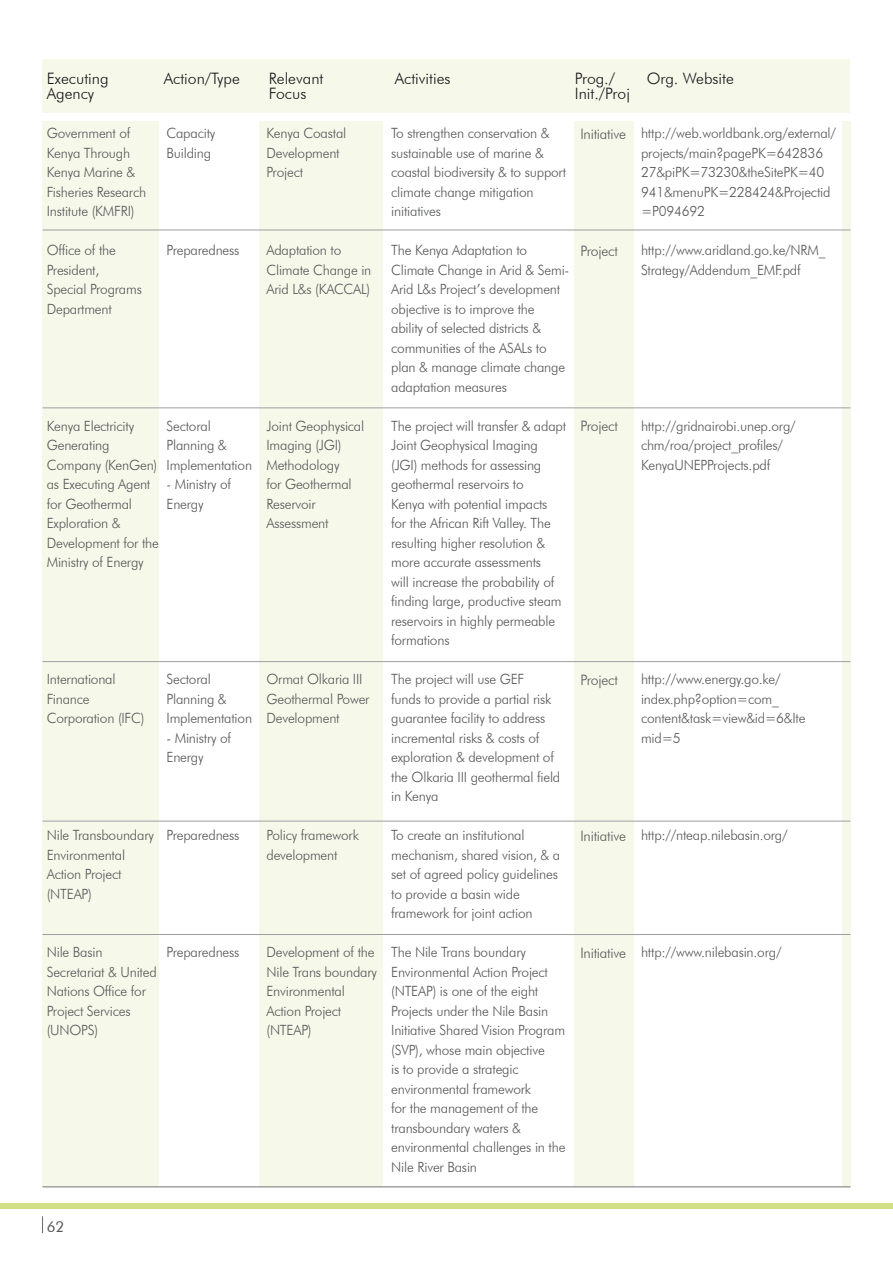
<style>
.page{position:relative;width:893px;height:1263px;background:#fff}
.page>*{position:absolute;margin:0;border:0;box-sizing:border-box;transform-origin:0 0}
.t1{font:300 15.75px "Futura BT";color:#181419}
.t2{font:15px "Futura BT";color:#555658}
.t3{font:300 14.4px "Futura BT";letter-spacing:-.015em;color:#555658}
.t4{font:300 14.1px/19.5px "Futura BT";letter-spacing:-.015em;color:#555658}
</style>
<div class="page">
<svg style="left:42px;top:1216px;width:1px;height:17px"></svg>
<div style="left:0;top:1203px;width:893px;height:5px;background:#d1df88"></div>
<div style="left:574px;top:121px;width:60px;height:1065px;background:#f6f9ea"></div>
<div style="left:259px;top:121px;width:123px;height:1065px;background:#f6f9ea"></div>
<div style="left:43px;top:121px;width:116px;height:1065px;background:#f6f9ea"></div>
<div style="left:842px;top:121px;width:8px;height:1065px;background:#f6f9ea"></div>
<hr style="left:43px;top:821px;width:807px;height:1px;background:#9c9ea0">
<hr style="left:43px;top:934px;width:807px;height:1px;background:#9c9ea0">
<hr style="left:43px;top:1186px;width:807px;height:1px;background:#9c9ea0">
<div style="left:43px;top:60px;width:807px;height:53px;background:#f6f9ea"></div>
<hr style="left:43px;top:407px;width:807px;height:1px;background:#9c9ea0">
<hr style="left:43px;top:661px;width:807px;height:1px;background:#9c9ea0">
<hr style="left:43px;top:230px;width:807px;height:1px;background:#9c9ea0">
<p class="t1" style="left:47px;top:69px;width:63px">Executing</p>
<p class="t1" style="left:164px;top:69px;width:78px">Action/Type</p>
<p class="t1" style="left:269px;top:69px;width:56px">Relevant</p>
<p class="t1" style="left:395px;top:69px;width:57px">Activities</p>
<p class="t1" style="left:575px;top:69px;width:42px">Prog./</p>
<p class="t1" style="left:647px;top:69px;width:89px">Org. Website</p>
<p class="t1" style="left:47px;top:84px;width:49px">Agency</p>
<p class="t1" style="left:269px;top:84px;width:39px">Focus</p>
<p class="t1" style="left:575px;top:84px;width:57px">Init./Proj</p>
<p class="t4" style="left:167px;top:123px;width:50px">Capacity<br>Building</p>
<p class="t4" style="left:47px;top:123px;width:101px">Government of<br>Kenya Through<br>Kenya Marine &amp;<br>Fisheries Research<br>Institute (KMFRI)</p>
<p class="t4" style="left:47px;top:240px;width:97px">Office of the<br>President,<br>Special Programs<br>Department</p>
<p class="t4" style="left:391px;top:123px;width:176px">To strengthen conservation &amp; sustainable use of marine &amp; coastal biodiversity &amp; to support climate change mitigation initiatives</p>
<p class="t4" style="left:391px;top:240px;width:180px">The Kenya Adaptation to<br>Climate Change in Arid &amp; Semi-<br>Arid L&amp;s Project’s development objective is to improve the ability of selected districts &amp; communities of the ASALs to plan &amp; manage climate change adaptation measures</p>
<p class="t4" style="left:391px;top:416px;width:176px">The project will transfer &amp; adapt<br>Joint Geophysical Imaging (JGI) methods for assessing geothermal reservoirs to<br>Kenya with potential impacts<br>for the African Rift Valley. The resulting higher resolution &amp; more accurate assessments<br>will increase the probability of finding large, productive steam reservoirs in highly permeable formations</p>
<p class="t4" style="left:391px;top:669px;width:171px">The project will use GEF<br>funds to provide a partial risk guarantee facility to address incremental risks &amp; costs of exploration &amp; development of the Olkaria III geothermal field in Kenya</p>
<p class="t4" style="left:391px;top:825px;width:171px">To create an institutional mechanism, shared vision, &amp; a set of agreed policy guidelines to provide a basin wide framework for joint action</p>
<p class="t4" style="left:391px;top:942px;width:176px">The Nile Trans boundary<br>Environmental Action Project (NTEAP) is one of the eight<br>Projects under the Nile Basin<br>Initiative Shared Vision Program (SVP), whose main objective<br>is to provide a strategic environmental framework<br>for the management of the transboundary waters &amp; environmental challenges in the<br>Nile River Basin</p>
<p class="t4" style="left:641px;top:123px;width:196px">http://web.worldbank.org/external/ projects/main?pagePK=642836<br>27&amp;piPK=73230&amp;theSitePK=40<br>941&amp;menuPK=228424&amp;Projectid =P094692</p>
<p class="t4" style="left:641px;top:240px;width:186px">http://www.aridland.go.ke/NRM_<br>Strategy/Addendum_EMF.pdf</p>
<p class="t4" style="left:266px;top:123px;width:81px">Kenya Coastal<br>Development<br>Project</p>
<p class="t3" style="left:580px;top:125px;width:47px">Initiative</p>
<p class="t4" style="left:167px;top:240px;width:74px">Preparedness</p>
<p class="t4" style="left:266px;top:240px;width:106px">Adaptation to<br>Climate Change in<br>Arid L&amp;s (KACCAL)</p>
<p class="t3" style="left:580px;top:242px;width:39px">Project</p>
<p class="t4" style="left:167px;top:416px;width:87px">Sectoral<br>Planning &amp;<br>Implementation</p>
<p class="t4" style="left:167px;top:474px;width:66px">- Ministry of<br>Energy</p>
<p class="t4" style="left:641px;top:416px;width:156px">http://gridnairobi.unep.org/ chm/roa/project_profiles/<br>KenyaUNEPProjects.pdf</p>
<p class="t4" style="left:47px;top:416px;width:114px">Kenya Electricity<br>Generating<br>Company (KenGen) as Executing Agent for Geothermal<br>Exploration &amp;<br>Development for the<br>Ministry of Energy</p>
<p class="t4" style="left:266px;top:416px;width:99px">Joint Geophysical<br>Imaging (JGI)<br>Methodology<br>for Geothermal<br>Reservoir<br>Assessment</p>
<p class="t3" style="left:580px;top:417px;width:39px">Project</p>
<p class="t4" style="left:167px;top:669px;width:87px">Sectoral<br>Planning &amp;<br>Implementation</p>
<p class="t4" style="left:167px;top:728px;width:66px">- Ministry of<br>Energy</p>
<p class="t4" style="left:47px;top:669px;width:99px">International<br>Finance<br>Corporation (IFC)</p>
<p class="t4" style="left:641px;top:669px;width:166px">http://www.energy.go.ke/ index.php?option=com_ content&amp;task=view&amp;id=6&amp;Ite mid=5</p>
<p class="t4" style="left:266px;top:669px;width:105px">Ormat Olkaria III<br>Geothermal Power<br>Development</p>
<p class="t3" style="left:580px;top:671px;width:39px">Project</p>
<p class="t4" style="left:266px;top:825px;width:94px">Policy framework development</p>
<p class="t4" style="left:641px;top:825px;width:148px">http://nteap.nilebasin.org/</p>
<p class="t4" style="left:167px;top:825px;width:74px">Preparedness</p>
<p class="t4" style="left:47px;top:825px;width:109px">Nile Transboundary<br>Environmental<br>Action Project (NTEAP)</p>
<p class="t3" style="left:580px;top:827px;width:47px">Initiative</p>
<p class="t4" style="left:266px;top:942px;width:112px">Development of the<br>Nile Trans boundary<br>Environmental<br>Action Project (NTEAP)</p>
<p class="t4" style="left:641px;top:942px;width:142px">http://www.nilebasin.org/</p>
<p class="t4" style="left:167px;top:942px;width:74px">Preparedness</p>
<p class="t4" style="left:47px;top:942px;width:112px">Nile Basin<br>Secretariat &amp; United<br>Nations Office for<br>Project Services (UNOPS)</p>
<p class="t3" style="left:580px;top:944px;width:47px">Initiative</p>
<p class="t2" style="left:47px;top:1217px;width:19px">62</p>
</div>
